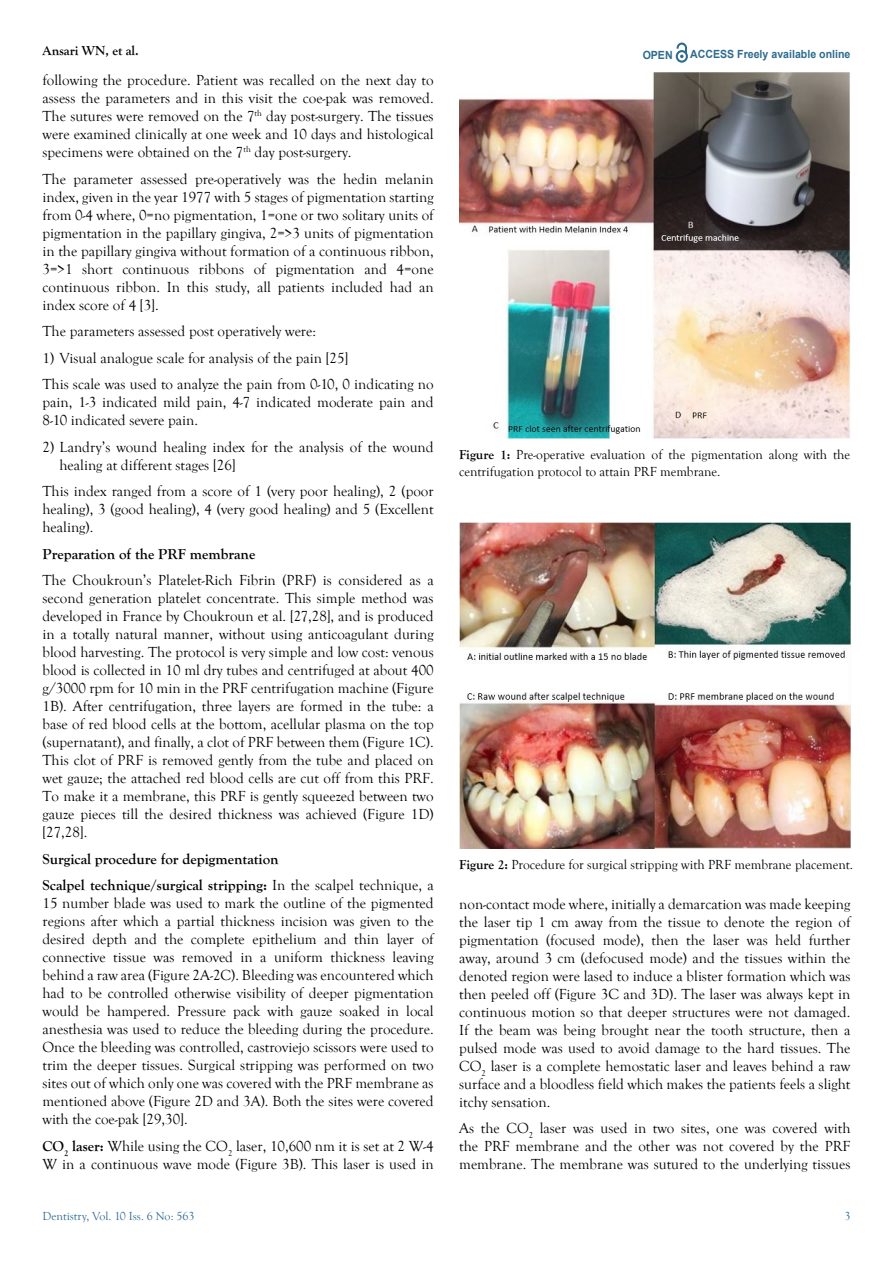
<style>
.page{position:relative;width:893px;height:1263px;background:#fff}
.page>*{position:absolute;margin:0;border:0;box-sizing:border-box;transform-origin:0 0}
.t1{font:15px/18px "Goudy Old Style T";color:#000;text-align:justify}
.t2{font:700 15px/26.5px "Goudy Old Style T";color:#000}
.t3{font:13.5px/16.2px "Goudy Old Style T";color:#000}
.t4{font:700 13.5px "Goudy Old Style T";color:#000}
.t5{font:12px "Goudy Old Style T";color:#2d6a8f}
.t6{font:700 11.25px "Arial";color:#2e6b8f;scale:.94 1}
.s1{font-weight:400}
.s2{font-weight:700}
</style>
<div class="page">
<svg style="left:676px;top:43px;width:12px;height:20px"></svg>
<img style="left:459px;top:72px;width:391px;height:367px">
<img style="left:459px;top:522px;width:392px;height:326px">
<p class="t4" style="left:43px;top:43px;width:98px">Ansari WN, et al.</p>
<p class="t6" style="left:643px;top:47px;width:33px">OPEN</p>
<p class="t6" style="left:690px;top:46px;width:172px">ACCESS Freely available online</p>
<p class="t1" style="left:43px;top:71px;width:393px">following the procedure. Patient was recalled on the next day to assess the parameters and in this visit the coe-pak was removed.<br>The sutures were removed on the 7<sup>th</sup> day post-surgery. The tissues were examined clinically at one week and 10 days and histological specimens were obtained on the 7<sup>th</sup> day post-surgery.</p>
<p class="t1" style="left:43px;top:170px;width:393px">The parameter assessed pre-operatively was the hedin melanin index, given in the year 1977 with 5 stages of pigmentation starting from 0-4 where, 0=no pigmentation, 1=one or two solitary units of pigmentation in the papillary gingiva, 2=&gt;3 units of pigmentation in the papillary gingiva without formation of a continuous ribbon, 3=&gt;1 short continuous ribbons of pigmentation and 4=one continuous ribbon. In this study, all patients included had an index score of 4 [3].</p>
<p class="t1" style="left:43px;top:322px;width:275px">The parameters assessed post operatively were:</p>
<p class="t1" style="left:43px;top:345px;width:393px;line-height:26.5px">1) Visual analogue scale for analysis of the pain [25]<br>This scale was used to analyze the pain from 0-10, 0 indicating no</p>
<p class="t1" style="left:43px;top:393px;width:393px">pain, 1-3 indicated mild pain, 4-7 indicated moderate pain and<br>8-10 indicated severe pain.</p>
<p class="t1" style="left:60px;top:438px;width:376px;text-indent:-17px">2) Landry’s wound healing index for the analysis of the wound healing at different stages [26]</p>
<p class="t1" style="left:43px;top:482px;width:393px">This index ranged from a score of 1 (very poor healing), 2 (poor healing), 3 (good healing), 4 (very good healing) and 5 (Excellent healing).</p>
<p class="t2" style="left:43px;top:541px;width:214px">Preparation of the PRF membrane</p>
<p class="t1" style="left:43px;top:571px;width:393px">The Choukroun’s Platelet-Rich Fibrin (PRF) is considered as a second generation platelet concentrate. This simple method was developed in France by Choukroun et al. [27,28], and is produced in a totally natural manner, without using anticoagulant during blood harvesting. The protocol is very simple and low cost: venous blood is collected in 10 ml dry tubes and centrifuged at about 400 g/3000 rpm for 10 min in the PRF centrifugation machine (Figure 1B). After centrifugation, three layers are formed in the tube: a base of red blood cells at the bottom, acellular plasma on the top (supernatant), and finally, a clot of PRF between them (Figure 1C).<br>This clot of PRF is removed gently from the tube and placed on wet gauze; the attached red blood cells are cut off from this PRF.<br>To make it a membrane, this PRF is gently squeezed between two gauze pieces till the desired thickness was achieved (Figure 1D) [27,28].</p>
<p class="t2" style="left:43px;top:846px;width:393px">Surgical procedure for depigmentation<br>Scalpel technique/surgical stripping: <span class="s1">In the scalpel technique, a</span></p>
<p class="t1" style="left:43px;top:894px;width:393px">15 number blade was used to mark the outline of the pigmented regions after which a partial thickness incision was given to the desired depth and the complete epithelium and thin layer of connective tissue was removed in a uniform thickness leaving behind a raw area (Figure 2A-2C). Bleeding was encountered which had to be controlled otherwise visibility of deeper pigmentation would be hampered. Pressure pack with gauze soaked in local anesthesia was used to reduce the bleeding during the procedure.<br>Once the bleeding was controlled, castroviejo scissors were used to trim the deeper tissues. Surgical stripping was performed on two sites out of which only one was covered with the PRF membrane as mentioned above (Figure 2D and 3A). Both the sites were covered with the coe-pak [29,30].</p>
<p class="t1" style="left:43px;top:1137px;width:393px"><span class="s2">CO</span><sub>2</sub> <span class="s2">laser:</span> While using the CO<sub>2</sub> laser, 10,600 nm it is set at 2 W-4<br>W in a continuous wave mode (Figure 3B). This laser is used in</p>
<p class="t3" style="left:459px;top:447px;width:393px"><span class="s2">Figure 1:</span> Pre-operative evaluation of the pigmentation along with the centrifugation protocol to attain PRF membrane.</p>
<p class="t3" style="left:459px;top:857px;width:395px"><span class="s2">Figure 2:</span> Procedure for surgical stripping with PRF membrane placement.</p>
<p class="t1" style="left:459px;top:895px;width:393px">non-contact mode where, initially a demarcation was made keeping the laser tip 1 cm away from the tissue to denote the region of pigmentation (focused mode), then the laser was held further away, around 3 cm (defocused mode) and the tissues within the denoted region were lased to induce a blister formation which was then peeled off (Figure 3C and 3D). The laser was always kept in continuous motion so that deeper structures were not damaged.<br>If the beam was being brought near the tooth structure, then a pulsed mode was used to avoid damage to the hard tissues. The CO<sub>2</sub> laser is a complete hemostatic laser and leaves behind a raw surface and a bloodless field which makes the patients feels a slight itchy sensation.</p>
<p class="t1" style="left:459px;top:1119px;width:393px">As the CO<sub>2</sub> laser was used in two sites, one was covered with the PRF membrane and the other was not covered by the PRF membrane. The membrane was sutured to the underlying tissues</p>
<p class="t5" style="left:43px;top:1210px;width:154px">Dentistry, Vol. 10 Iss. 6 No: 563</p>
<p class="t5" style="left:844px;top:1210px;width:7px">3</p>
</div>
